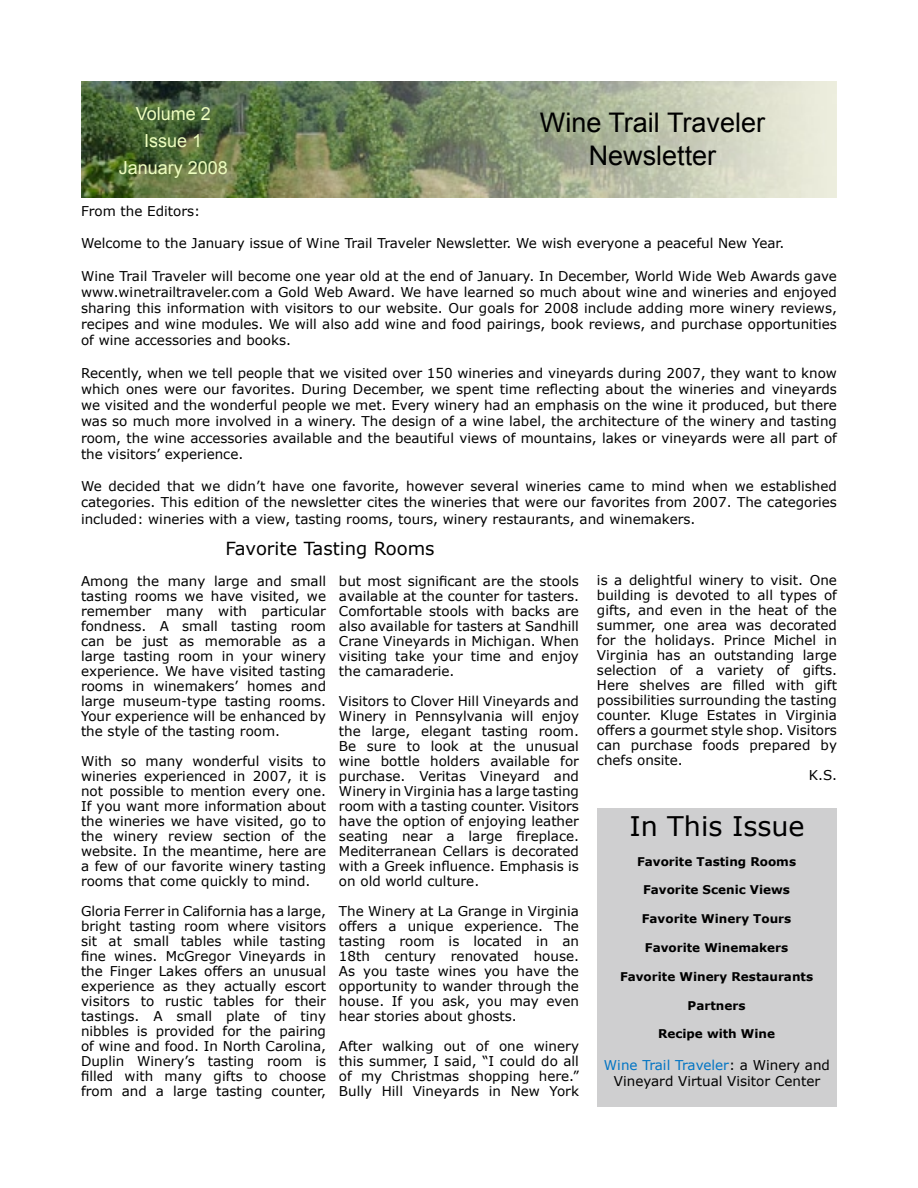
<style>
.page{position:relative;width:918px;height:1188px;background:#fff}
.page>*{position:absolute;margin:0;border:0;box-sizing:border-box;transform-origin:0 0}
.t1{font:27px/32.4px "Arial";color:#000;text-align:center}
.t2{font:27px "Verdana";color:#000}
.t3{font:18px/27px "Arial";color:#edfdbf;text-align:center}
.t4{font:18px "Verdana";color:#000}
.t5{font:13.5px/15px "Verdana";color:#000;text-align:justify}
.t6{font:700 12px "Verdana";color:#000}
.s1{color:#0074c4}
</style>
<div class="page">
<div style="left:597px;top:808px;width:240px;height:298px;background:#cfcfd0"></div>
<img style="left:81px;top:81px;width:756px;height:117px">
<h2 class="t3" style="left:119px;top:100px;width:111px">Volume 2<br>Issue 1<br>January 2008</h2>
<h1 class="t1" style="left:540px;top:106px;width:227px">Wine Trail Traveler<br>Newsletter</h1>
<p class="t5" style="left:81px;top:203px;width:121px">From the Editors:</p>
<p class="t5" style="left:81px;top:235px;width:705px">Welcome to the January issue of Wine Trail Traveler Newsletter. We wish everyone a peaceful New Year.</p>
<p class="t5" style="left:81px;top:267px;width:758px;line-height:16.2px">Wine Trail Traveler will become one year old at the end of January. In December, World Wide Web Awards gave www.winetrailtraveler.com a Gold Web Award. We have learned so much about wine and wineries and enjoyed sharing this information with visitors to our website. Our goals for 2008 include adding more winery reviews, recipes and wine modules. We will also add wine and food pairings, book reviews, and purchase opportunities of wine accessories and books.</p>
<p class="t5" style="left:81px;top:364px;width:758px;line-height:16.2px">Recently, when we tell people that we visited over 150 wineries and vineyards during 2007, they want to know which ones were our favorites. During December, we spent time reflecting about the wineries and vineyards we visited and the wonderful people we met. Every winery had an emphasis on the wine it produced, but there was so much more involved in a winery. The design of a wine label, the architecture of the winery and tasting room, the wine accessories available and the beautiful views of mountains, lakes or vineyards were all part of the visitors’ experience.</p>
<p class="t5" style="left:81px;top:478px;width:757px;line-height:16.2px">We decided that we didn’t have one favorite, however several wineries came to mind when we established categories. This edition of the newsletter cites the wineries that were our favorites from 2007. The categories included: wineries with a view, tasting rooms, tours, winery restaurants, and winemakers.</p>
<h2 class="t4" style="left:225px;top:537px;width:211px">Favorite Tasting Rooms</h2>
<p class="t5" style="left:81px;top:573px;width:247px">Among the many large and small tasting rooms we have visited, we remember many with particular fondness. A small tasting room can be just as memorable as a large tasting room in your winery experience. We have visited tasting rooms in winemakers’ homes and large museum-type tasting rooms.<br>Your experience will be enhanced by the style of the tasting room.</p>
<p class="t5" style="left:81px;top:753px;width:247px">With so many wonderful visits to wineries experienced in 2007, it is not possible to mention every one.<br>If you want more information about the wineries we have visited, go to the winery review section of the website. In the meantime, here are a few of our favorite winery tasting rooms that come quickly to mind.</p>
<p class="t5" style="left:81px;top:903px;width:247px">Gloria Ferrer in California has a large, bright tasting room where visitors sit at small tables while tasting fine wines. McGregor Vineyards in the Finger Lakes offers an unusual experience as they actually escort visitors to rustic tables for their tastings. A small plate of tiny nibbles is provided for the pairing of wine and food. In North Carolina, Duplin Winery’s tasting room is filled with many gifts to choose from and a large tasting counter,</p>
<p class="t5" style="left:339px;top:573px;width:242px">but most significant are the stools available at the counter for tasters.<br>Comfortable stools with backs are also available for tasters at Sandhill Crane Vineyards in Michigan. When visiting take your time and enjoy the camaraderie.</p>
<p class="t5" style="left:339px;top:693px;width:242px">Visitors to Clover Hill Vineyards and Winery in Pennsylvania will enjoy the large, elegant tasting room.<br>Be sure to look at the unusual wine bottle holders available for purchase. Veritas Vineyard and Winery in Virginia has a large tasting room with a tasting counter. Visitors have the option of enjoying leather seating near a large fireplace.<br>Mediterranean Cellars is decorated with a Greek influence. Emphasis is on old world culture.</p>
<p class="t5" style="left:339px;top:903px;width:242px">The Winery at La Grange in Virginia offers a unique experience. The tasting room is located in an 18th century renovated house.<br>As you taste wines you have the opportunity to wander through the house. If you ask, you may even hear stories about ghosts.</p>
<p class="t5" style="left:339px;top:1038px;width:242px">After walking out of one winery this summer, I said, “I could do all of my Christmas shopping here.” Bully Hill Vineyards in New York</p>
<p class="t5" style="left:597px;top:573px;width:242px">is a delightful winery to visit. One</p>
<p class="t5" style="left:597px;top:588px;width:242px">building is devoted to all types of</p>
<p class="t5" style="left:597px;top:603px;width:242px">gifts, and even in the heat of the</p>
<p class="t5" style="left:597px;top:618px;width:242px">summer, one area was decorated</p>
<p class="t5" style="left:597px;top:633px;width:241px">for the holidays. Prince Michel in</p>
<p class="t5" style="left:597px;top:648px;width:241px">Virginia has an outstanding large</p>
<p class="t5" style="left:597px;top:663px;width:242px">selection of a variety of gifts.</p>
<p class="t5" style="left:597px;top:678px;width:242px">Here shelves are filled with gift</p>
<p class="t5" style="left:597px;top:693px;width:242px">possibilities surrounding the tasting</p>
<p class="t5" style="left:597px;top:708px;width:241px">counter. Kluge Estates in Virginia</p>
<p class="t5" style="left:597px;top:723px;width:241px">offers a gourmet style shop. Visitors</p>
<p class="t5" style="left:597px;top:738px;width:242px">can purchase foods prepared by</p>
<p class="t5" style="left:597px;top:753px;width:87px">chefs onsite.</p>
<p class="t5" style="left:809px;top:768px;width:30px">K.S.</p>
<h1 class="t2" style="left:629px;top:809px;width:177px">In This Issue</h1>
<p class="t6" style="left:637px;top:854px;width:161px">Favorite Tasting Rooms</p>
<p class="t6" style="left:643px;top:882px;width:148px">Favorite Scenic Views</p>
<p class="t6" style="left:642px;top:911px;width:151px">Favorite Winery Tours</p>
<p class="t6" style="left:645px;top:940px;width:145px">Favorite Winemakers</p>
<p class="t6" style="left:620px;top:969px;width:195px">Favorite Winery Restaurants</p>
<p class="t6" style="left:688px;top:998px;width:59px">Partners</p>
<p class="t6" style="left:658px;top:1026px;width:119px">Recipe with Wine</p>
<p class="t5" style="left:604px;top:1056px;width:228px;line-height:16.2px;text-align:center"><span class="s1">Wine Trail Traveler</span>: a Winery and<br>Vineyard Virtual Visitor Center</p>
</div>
